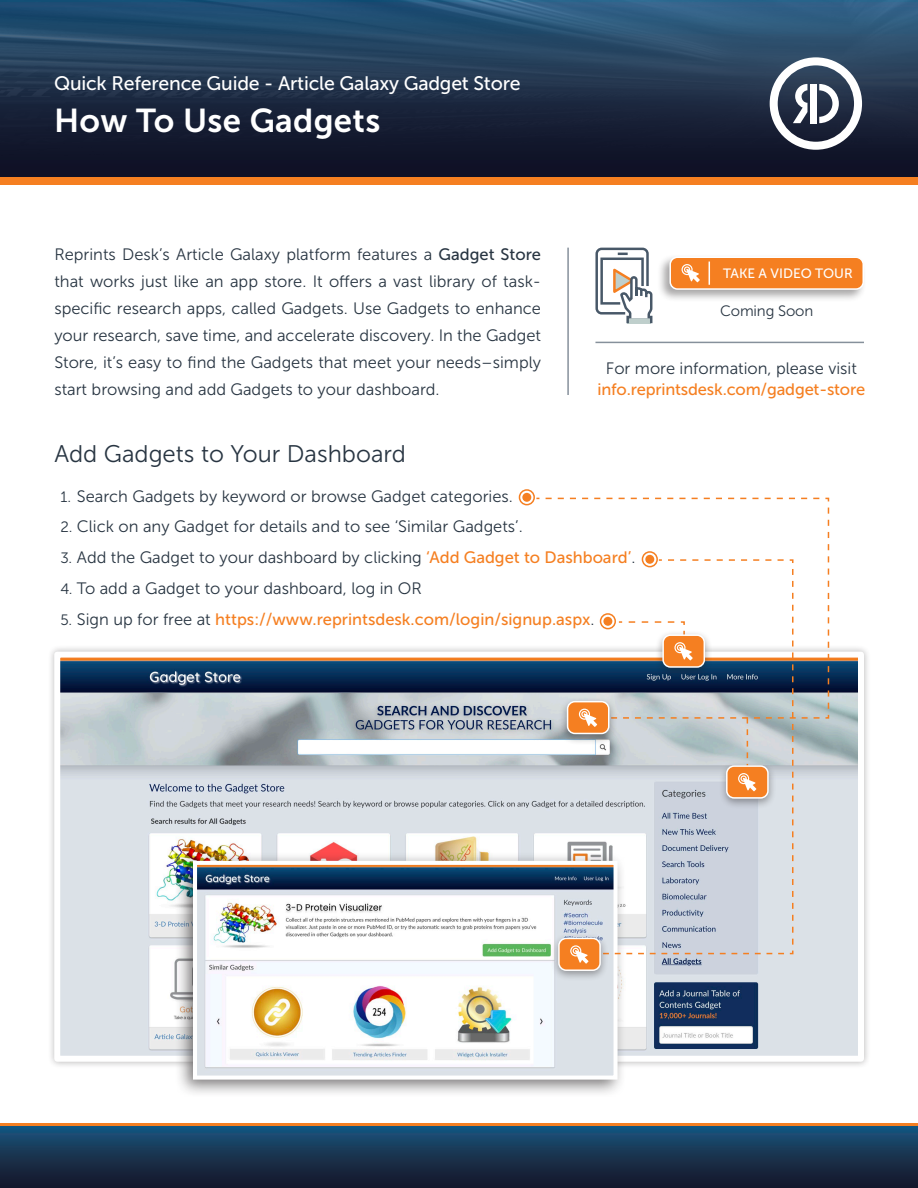
<style>
.page{position:relative;width:918px;height:1188px;background:#fff}
.page>*{position:absolute;margin:0;border:0;box-sizing:border-box;transform-origin:0 0}
.Main_Content{font:33px "Museo Sans 700";letter-spacing:.01em;color:#fff}
.Main_Content-2{font:24px "Museo Sans 300";color:#283542}
.Main_Content-3{font:19.5px "Museo Sans 500";letter-spacing:-.01em;color:#fff}
.Main_Content-4{font:16.5px/27px "Museo Sans 300";color:#283542;text-align:justify}
.Main_Content-5{font:16.5px/21px "Museo Sans 500";color:#f57f21;text-align:center}
.Main_Content-6{font:15px "Museo Sans 300";letter-spacing:-.01em;color:#283542}
.t1{font:13.5px "Museo Sans 500";color:#fff}
.s1{font-family:"Museo Sans 500"}
.s2{font-family:"Museo Sans 300";color:#283542}
.s3{font-size:15px}
.s4{font-family:"Museo Sans 500";color:#f57f21}
.s5{font-family:"Museo Sans 300";font-size:15px;color:#283542}
</style>
<div class="page">
<div style="left:0;top:1124px;width:918px;height:30px;background:linear-gradient(to right,#105682,#105682)"></div>
<div style="left:0;top:1127px;width:918px;height:61px;background:linear-gradient(to bottom,#19537b,#161425)"></div>
<img style="left:0;top:0;width:918px;height:178px">
<div style="left:0;top:178px;width:918px;height:7px;background:#f57f21"></div>
<div style="left:47px;top:645px;width:824px;height:424px;background:#231f20;opacity:.33"></div>
<img style="left:61px;top:659px;width:796px;height:396px">
<div style="left:54px;top:652px;width:810px;height:410px;border:6px solid #fff"></div>
<svg style="left:770px;top:57px;width:92px;height:93px"></svg>
<div style="left:175px;top:852px;width:452px;height:246px;background:#231f20;opacity:.59"></div>
<img style="left:198px;top:866px;width:415px;height:209px">
<div style="left:193px;top:861px;width:425px;height:219px;border:4px solid #fff"></div>
<svg style="left:535px;top:497px;width:295px;height:222px"></svg>
<hr style="left:567px;top:248px;width:2px;height:147px;background:#86909b">
<div style="left:519px;top:489px;width:16px;height:16px;border:2px solid #f57f21;border-radius:50%"></div>
<div style="left:522px;top:493px;width:9px;height:9px;background:#f57f21;border-radius:50%"></div>
<div style="left:559px;top:696px;width:58px;height:49px;background:#231f20;opacity:.4"></div>
<div style="left:567px;top:701px;width:43px;height:33px;border:2px solid #fff;border-radius:7px"></div>
<div style="left:550px;top:933px;width:59px;height:49px;background:#231f20;opacity:.4"></div>
<div style="left:559px;top:938px;width:41px;height:32px;background:#f57f21;border-radius:7px"></div>
<div style="left:558px;top:938px;width:43px;height:33px;border:2px solid #fff;border-radius:7px"></div>
<svg style="left:570px;top:505px;width:259px;height:459px"></svg>
<hr style="left:595px;top:342px;width:269px;height:1px;background:#86909b">
<svg style="left:595px;top:247px;width:58px;height:77px"></svg>
<div style="left:657px;top:253px;width:210px;height:49px;background:#231f20;opacity:.4"></div>
<div style="left:670px;top:257px;width:193px;height:32px;background:#f57f21;border-radius:7px"></div>
<div style="left:669px;top:257px;width:195px;height:33px;border:2px solid #fff;border-radius:7px"></div>
<svg style="left:682px;top:264px;width:18px;height:18px"></svg>
<svg style="left:709px;top:262px;width:1px;height:23px"></svg>
<p class="Main_Content-3" style="left:54px;top:73px;width:468px">Quick Reference Guide - Article Galaxy Gadget Store</p>
<p class="Main_Content" style="left:54px;top:102px;width:328px">How To Use Gadgets</p>
<p class="Main_Content-4" style="left:54px;top:241px;width:488px">Reprints Desk’s Article Galaxy platform features a <span class="s1">Gadget Store </span>that works just like an app store. It offers a vast library of task&shy;specific research apps, called Gadgets. Use Gadgets to enhance your research, save time, and accelerate discovery. In the Gadget Store, it’s easy to find the Gadgets that meet your needs–simply start browsing and add Gadgets to your dashboard.</p>
<p class="Main_Content-2" style="left:54px;top:441px;width:353px">Add Gadgets to Your Dashboard</p>
<p class="t1" style="left:723px;top:266px;width:131px">TAKE A VIDEO TOUR</p>
<p class="Main_Content-6" style="left:720px;top:303px;width:95px">Coming Soon</p>
<p class="Main_Content-5" style="left:598px;top:358px;width:269px"><span class="s2">For more information, please visit </span>info.reprintsdesk.com/gadget-store</p>
<p class="Main_Content-4" style="left:60px;top:483px;width:454px"><span class="s3">1.</span> Search Gadgets by keyword or browse Gadget categories.</p>
<p class="Main_Content-4" style="left:60px;top:513px;width:464px"><span class="s3">2.</span> Click on any Gadget for details and to see ‘Similar Gadgets’.</p>
<p class="Main_Content-4" style="left:60px;top:544px;width:577px"><span class="s3">3.</span> Add the Gadget to your dashboard by clicking <span class="s4">‘Add Gadget to Dashboard’</span>.</p>
<p class="Main_Content-4" style="left:60px;top:575px;width:363px"><span class="s3">4.</span> To add a Gadget to your dashboard, log in OR</p>
<p class="Main_Content-5" style="left:60px;top:608px;width:536px"><span class="s5">5.</span> <span class="s2">Sign up for free at</span> https://www.reprintsdesk.com/login/signup.aspx<span class="s2">.</span></p>
</div>
